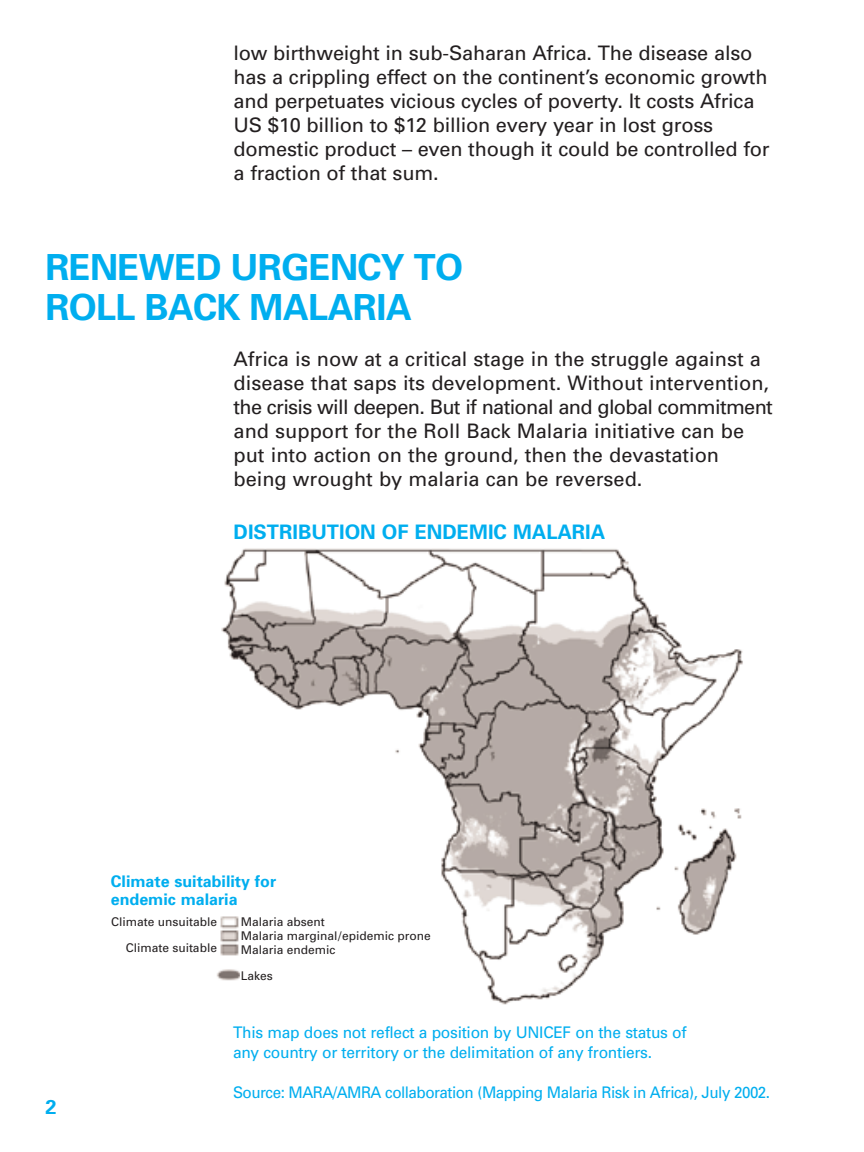
<style>
.page{position:relative;width:864px;height:1152px;background:#fff}
.page>*{position:absolute;margin:0;border:0;box-sizing:border-box;transform-origin:0 0}
.t1{font:700 36px/40px "Univers";letter-spacing:-.015em;color:#00aeef}
.t2{font:20px/24px "Univers";letter-spacing:-.01em;color:#231f20}
.t3{font:700 20px "Univers";color:#00aeef}
.t4{font:16px/20px "Univers";letter-spacing:-.015em;color:#00aeef}
.t5{font:16px "Univers";letter-spacing:-.035em;color:#00aeef;scale:.95 1}
.t6{font:700 16px/18px "Univers";color:#00aeef}
.t7{font:12px/13.8px "Univers";color:#231f20;text-align:right}
</style>
<div class="page">
<img style="left:221px;top:548px;width:522px;height:457px">
<svg style="left:221px;top:862px;width:281px;height:143px"></svg>
<img style="left:217px;top:915px;width:26px;height:71px">
<div style="left:111px;top:876px;width:295px;height:39px;background:#fff"></div>
<div style="left:241px;top:918px;width:202px;height:67px;background:#fff"></div>
<div style="left:647px;top:950px;width:99px;height:47px;background:#fff"></div>
<p class="t2" style="left:234px;top:42px;width:538px">low birthweight in sub-Saharan Africa. The disease also has a crippling effect on the continent’s economic growth and perpetuates vicious cycles of poverty. It costs Africa US $10 billion to $12 billion every year in lost gross domestic product – even though it could be controlled for a fraction of that sum.</p>
<h1 class="t1" style="left:45px;top:250px;width:419px">RENEWED URGENCY TO<br>ROLL BACK MALARIA</h1>
<p class="t2" style="left:234px;top:349px;width:541px">Africa is now at a critical stage in the struggle against a disease that saps its development. Without intervention, the crisis will deepen. But if national and global commitment and support for the Roll Back Malaria initiative can be put into action on the ground, then the devastation being wrought by malaria can be reversed.</p>
<p class="t3" style="left:234px;top:525px;width:373px">DISTRIBUTION OF ENDEMIC MALARIA</p>
<p class="t3" style="left:45px;top:1100px;width:13px">2</p>
<p class="t6" style="left:111px;top:874px;width:167px">Climate suitability for endemic malaria</p>
<p class="t7" style="left:111px;top:910px;width:107px;line-height:26px">Climate unsuitable<br>Climate suitable</p>
<p class="t7" style="left:241px;top:916px;width:192px;text-align:left">Malaria absent<br>Malaria marginal/epidemic prone<br>Malaria endemic</p>
<p class="t7" style="left:241px;top:970px;width:34px">Lakes</p>
<p class="t4" style="left:233px;top:1023px;width:455px">This map does not reflect a position by UNICEF on the status of any country or territory or the delimitation of any frontiers.</p>
<p class="t5" style="left:233px;top:1086px;width:567px">Source: MARA/AMRA collaboration (Mapping Malaria Risk in Africa), July 2002.</p>
</div>
